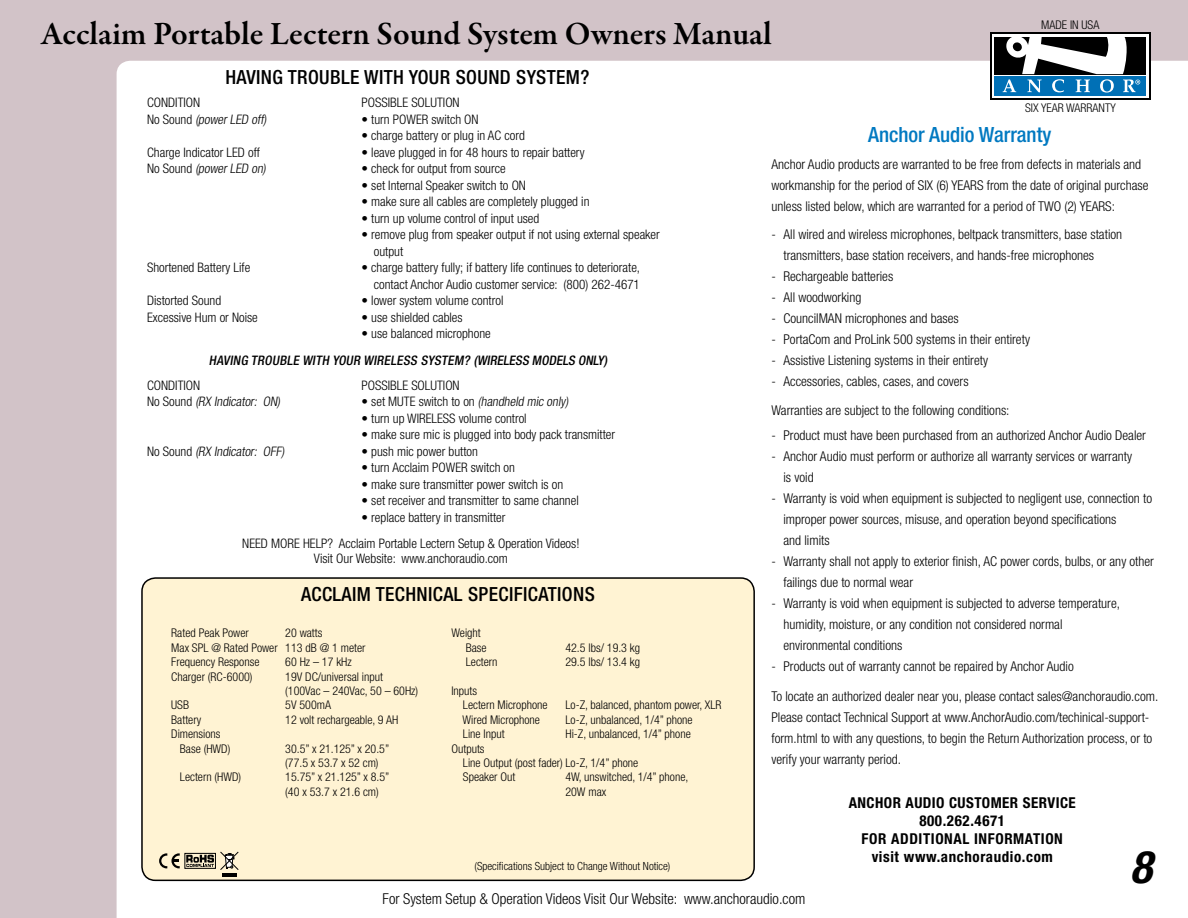
<style>
.page{position:relative;width:1188px;height:918px;background:#d2c3c8}
.page>*{position:absolute;margin:0;border:0;box-sizing:border-box;transform-origin:0 0}
.t1{font:italic 700 condensed 45px "Helvetica Neue";color:#000}
.t2{font:600 33px "Garamond Premr Pro";letter-spacing:-.005em;color:#000}
.t3{font:500 condensed 21px "Helvetica Neue";color:#0079c1}
.t4{font:500 condensed 19.5px "Helvetica Neue";letter-spacing:.02em;color:#000}
.t5{font:700 condensed 15px/18px "Helvetica Neue";letter-spacing:.04em;color:#000;text-align:center}
.t6{font:300 condensed 15px "Helvetica Neue";color:#000}
.t7{font:300 condensed 13.5px/21px "Helvetica Neue";color:#000}
.t8{font:300 condensed 13.2px/16.5px "Helvetica Neue";color:#000}
.t9{font:italic 300 condensed 13.2px "Helvetica Neue";color:#000}
.t10{font:italic 500 condensed 13.2px "Helvetica Neue";color:#000}
.t11{font:300 condensed 12px/14.4px "Helvetica Neue";color:#000}
.t12{font:300 condensed 11.25px "Helvetica Neue";color:#000}
.s1{font-style:normal}
.s2{font-style:italic}
</style>
<div class="page">
<div style="left:117px;top:61px;width:1071px;height:857px;background:#fff"></div>
<div style="left:990px;top:33px;width:161px;height:67px;background:#000"></div>
<svg style="left:992px;top:34px;width:157px;height:1px"></svg>
<div style="left:992px;top:35px;width:157px;height:63px;background:#fff"></div>
<div style="left:994px;top:37px;width:152px;height:37px;background:#000"></div>
<div style="left:994px;top:76px;width:152px;height:20px;background:#0070b6"></div>
<svg style="left:1003px;top:37px;width:137px;height:56px"></svg>
<div style="left:142px;top:578px;width:612px;height:302px;background:#fff3d3;border-radius:14px"></div>
<div style="left:141px;top:577px;width:614px;height:304px;border:2px solid #000;border-radius:14px"></div>
<svg style="left:220px;top:851px;width:19px;height:19px"></svg>
<hr style="left:222px;top:873px;width:15px;height:4px;background:#000">
<svg style="left:159px;top:853px;width:21px;height:15px"></svg>
<div style="left:185px;top:853px;width:31px;height:16px;border:1px solid #010101"></div>
<svg style="left:186px;top:855px;width:28px;height:12px"></svg>
<h2 class="t2" style="left:41px;top:13px;width:733px">Acclaim Portable Lectern Sound System Owners Manual</h2>
<h3 class="t4" style="left:225px;top:66px;width:366px">HAVING TROUBLE WITH YOUR SOUND SYSTEM?</h3>
<p class="t11" style="left:1041px;top:18px;width:60px">MADE IN USA</p>
<p class="t8" style="left:147px;top:94px;width:55px">CONDITION</p>
<p class="t8" style="left:362px;top:94px;width:100px">POSSIBLE SOLUTION</p>
<p class="t9" style="left:147px;top:112px;width:121px"><span class="s1">N o S o u n d</span> (power LED off)</p>
<p class="t8" style="left:362px;top:111px;width:119px">• turn POWER switch ON</p>
<p class="t8" style="left:362px;top:127px;width:165px">• charge battery or plug in AC cord</p>
<p class="t8" style="left:147px;top:144px;width:115px">Charge Indicator LED off</p>
<p class="t8" style="left:362px;top:144px;width:225px">• leave plugged in for 48 hours to repair battery</p>
<p class="t9" style="left:147px;top:161px;width:120px"><span class="s1">N o S o u n d</span> (power LED on)</p>
<p class="t8" style="left:362px;top:160px;width:146px">• check for output from source</p>
<p class="t8" style="left:362px;top:177px;width:166px">• set Internal Speaker switch to ON</p>
<p class="t8" style="left:362px;top:193px;width:229px">• make sure all cables are completely plugged in</p>
<p class="t8" style="left:362px;top:210px;width:179px">• turn up volume control of input used</p>
<p class="t8" style="left:374px;top:226px;width:287px;text-indent:-12px">• remove plug from speaker output if not using external speaker output</p>
<p class="t8" style="left:147px;top:259px;width:105px">Shortened Battery Life</p>
<p class="t8" style="left:362px;top:259px;width:280px;text-align:right">• charge battery fully; if battery life continues to deteriorate, contact Anchor Audio customer service: (800) 262-4671</p>
<p class="t8" style="left:147px;top:292px;width:76px">Distorted Sound</p>
<p class="t8" style="left:362px;top:292px;width:143px">• lower system volume control</p>
<p class="t8" style="left:147px;top:309px;width:112px">Excessive Hum or Noise</p>
<p class="t8" style="left:362px;top:309px;width:103px">• use shielded cables</p>
<p class="t8" style="left:362px;top:325px;width:131px">• use balanced microphone</p>
<p class="t10" style="left:209px;top:352px;width:285px">HAVING TROUBLE WITH YOUR WIRELESS SYSTEM? (WIRELESS</p>
<p class="t10" style="left:532px;top:352px;width:18px">MODELS</p>
<p class="t10" style="left:578px;top:352px;width:31px">ONLY)</p>
<p class="t8" style="left:147px;top:377px;width:55px">CONDITION</p>
<p class="t8" style="left:362px;top:377px;width:100px">POSSIBLE SOLUTION</p>
<p class="t9" style="left:147px;top:394px;width:135px"><span class="s1">N o S o u n d</span> (RX Indicator: ON)</p>
<p class="t8" style="left:362px;top:393px;width:208px">• s et M UTE sw i tc h to o n <span class="s2">(handheld mic only)</span></p>
<p class="t8" style="left:362px;top:410px;width:167px">• turn up WIRELESS volume control</p>
<p class="t8" style="left:362px;top:426px;width:255px">• make sure mic is plugged into body pack transmitter</p>
<p class="t9" style="left:147px;top:443px;width:139px"><span class="s1">N o S o u n d</span> (RX Indicator: OFF)</p>
<p class="t8" style="left:362px;top:443px;width:118px">• push mic power button</p>
<p class="t8" style="left:362px;top:459px;width:155px">• turn Acclaim POWER switch on</p>
<p class="t8" style="left:362px;top:476px;width:203px">• make sure transmitter power switch is on</p>
<p class="t8" style="left:362px;top:492px;width:219px">• set receiver and transmitter to same channel</p>
<p class="t8" style="left:242px;top:504px;width:339px;line-height:26px;text-indent:119px">• replace battery in transmitter<br>NEED MORE HELP? Acclaim Portable Lectern Setup &amp; Operation Videos!</p>
<p class="t8" style="left:314px;top:550px;width:195px">Visit Our Website: www.anchoraudio.com</p>
<h3 class="t4" style="left:301px;top:582px;width:295px">ACCLAIM TECHNICAL SPECIFICATIONS</h3>
<p class="t11" style="left:171px;top:626px;width:79px">Rated Peak Power</p>
<p class="t11" style="left:171px;top:626px;width:196px;text-indent:114px">20 watts<br>Max SPL @ Rated Power 113 dB @ 1 meter<br>Frequency Response</p>
<p class="t11" style="left:285px;top:655px;width:68px">60 Hz – 17 kHz</p>
<p class="t11" style="left:171px;top:669px;width:83px">Charger (RC-6000)</p>
<p class="t11" style="left:285px;top:669px;width:134px">19V DC/universal input (100Vac – 240Vac, 50 – 60Hz)</p>
<p class="t11" style="left:171px;top:698px;width:19px">USB</p>
<p class="t11" style="left:285px;top:698px;width:47px">5V 500mA</p>
<p class="t11" style="left:171px;top:712px;width:32px">Battery</p>
<p class="t11" style="left:285px;top:712px;width:115px">12 volt rechargeable, 9 AH</p>
<p class="t11" style="left:180px;top:727px;width:52px;text-indent:-9px">Dimensions<br>Base (HWD)</p>
<p class="t11" style="left:285px;top:741px;width:105px">30.5” x 21.125” x 20.5” (77.5 x 53.7 x 52 cm)</p>
<p class="t11" style="left:180px;top:770px;width:63px">Lectern (HWD)</p>
<p class="t11" style="left:285px;top:770px;width:106px">15.75” x 21.125” x 8.5” (40 x 53.7 x 21.6 cm)</p>
<p class="t11" style="left:466px;top:626px;width:22px;text-indent:-14px">Weight<br>Base</p>
<p class="t11" style="left:565px;top:640px;width:76px">42.5 lbs/ 19.3 kg</p>
<p class="t11" style="left:466px;top:655px;width:33px">Lectern</p>
<p class="t11" style="left:565px;top:655px;width:76px">29.5 lbs/ 13.4 kg</p>
<p class="t11" style="left:463px;top:684px;width:86px;text-indent:-12px">Inputs<br>Lectern Microphone</p>
<p class="t11" style="left:565px;top:698px;width:158px">Lo-Z, balanced, phantom power, XLR</p>
<p class="t11" style="left:463px;top:712px;width:79px">Wired Microphone</p>
<p class="t11" style="left:565px;top:712px;width:129px">Lo-Z, unbalanced, 1/4” phone</p>
<p class="t11" style="left:463px;top:727px;width:43px">Line Input</p>
<p class="t11" style="left:565px;top:727px;width:127px">Hi-Z, unbalanced, 1/4” phone</p>
<p class="t11" style="left:463px;top:741px;width:177px;text-indent:-12px">Outputs<br>Line Output (post fader) Lo-Z, 1/4” phone<br>Speaker Out</p>
<p class="t11" style="left:565px;top:770px;width:124px">4W, unswitched, 1/4” phone,<br>20W max</p>
<p class="t12" style="left:475px;top:860px;width:197px">(Specifications Subject to Change Without Notice)</p>
<p class="t11" style="left:1025px;top:100px;width:92px">SIX YEAR WARRANTY</p>
<h3 class="t3" style="left:868px;top:122px;width:185px">Anchor Audio Warranty</h3>
<p class="t7" style="left:771px;top:154px;width:379px">Anchor Audio products are warranted to be free from defects in materials and workmanship for the period of SIX (6) YEARS from the date of original purchase unless listed below, which are warranted for a period of TWO (2) YEARS:</p>
<p class="t7" style="left:783px;top:223px;width:340px;text-indent:-12px">- All wired and wireless microphones, beltpack transmitters, base station transmitters, base station receivers, and hands-free microphones</p>
<p class="t7" style="left:771px;top:265px;width:123px">- Rechargeable batteries</p>
<p class="t7" style="left:771px;top:286px;width:91px">- All woodworking</p>
<p class="t7" style="left:771px;top:307px;width:189px">- CouncilMAN microphones and bases</p>
<p class="t7" style="left:771px;top:328px;width:260px">- PortaCom and ProLink 500 systems in their entirety</p>
<p class="t7" style="left:771px;top:349px;width:218px">- Assistive Listening systems in their entirety</p>
<p class="t7" style="left:771px;top:366px;width:240px;line-height:29.7px">- Accessories, cables, cases, and covers<br>Warranties are subject to the following conditions:</p>
<p class="t7" style="left:771px;top:425px;width:376px">- Product must have been purchased from an authorized Anchor Audio Dealer</p>
<p class="t7" style="left:783px;top:446px;width:350px;text-indent:-12px">- Anchor Audio must perform or authorize all warranty services or warranty is void</p>
<p class="t7" style="left:783px;top:488px;width:370px;text-indent:-12px">- Warranty is void when equipment is subjected to negligent use, connection to improper power sources, misuse, and operation beyond specifications<br>and limits</p>
<p class="t7" style="left:783px;top:551px;width:372px;text-indent:-12px">- Warranty shall not apply to exterior finish, AC power cords, bulbs, or any other failings due to normal wear</p>
<p class="t7" style="left:783px;top:593px;width:338px;text-indent:-12px">- Warranty is void when equipment is subjected to adverse temperature, humidity, moisture, or any condition not considered normal environmental conditions</p>
<p class="t7" style="left:771px;top:656px;width:304px">- Products out of warranty cannot be repaired by Anchor Audio</p>
<p class="t7" style="left:771px;top:685px;width:388px">To locate an authorized dealer near you, please contact sales@anchoraudio.com.<br>Please contact Technical Support at www.AnchorAudio.com/techinical-support&shy;form.html to with any questions, to begin the Return Authorization process, or to verify your warranty period.</p>
<p class="t5" style="left:849px;top:794px;width:19px">ANCHOR</p>
<p class="t5" style="left:906px;top:794px;width:26px">AUDIO</p>
<p class="t5" style="left:949px;top:794px;width:27px">CUSTOMER</p>
<p class="t5" style="left:1023px;top:794px;width:17px">SERVICE</p>
<p class="t5" style="left:862px;top:812px;width:203px">800.262.4671<br>FOR ADDITIONAL INFORMATION<br>VISIT WWW.ANCHORAUDIO.COM</p>
<h1 class="t1" style="left:1130px;top:839px;width:23px">8</h1>
<p class="t6" style="left:383px;top:891px;width:424px">For System Setup &amp; Operation Videos Visit Our Website: www.anchoraudio.com</p>
</div>
